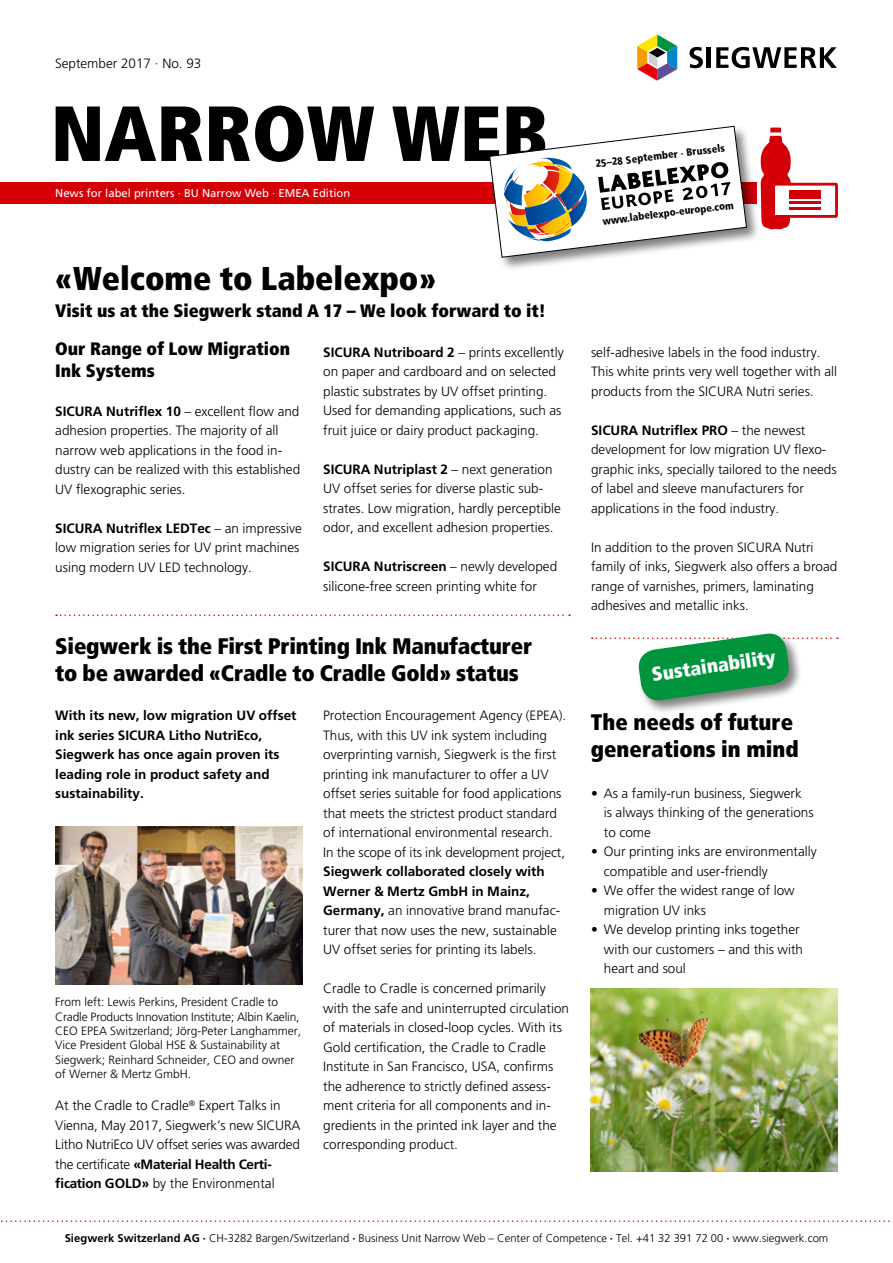
<style>
.page{position:relative;width:893px;height:1263px;background:#fff}
.page>*{position:absolute;margin:0;border:0;box-sizing:border-box;transform-origin:0 0}
.t1{font:900 condensed 78px "Frutiger";color:#000}
.t2{font:900 condensed 33px "Frutiger";color:#000}
.t3{font:900 condensed 22.5px "Frutiger";letter-spacing:-.01em;color:#000}
.t4{font:900 condensed 19.5px "Frutiger";color:#fff}
.t5{font:900 condensed 18px/21.6px "Frutiger";color:#000}
.t6{font:300 13.5px/19.5px "Frutiger";color:#000}
.t7{font:700 13.5px/19.5px "Frutiger";color:#000}
.t8{font:300 12px/14.4px "Frutiger";color:#000}
.t9{font:300 11.25px "Frutiger";color:#000}
.t10{font:11.25px "Frutiger";color:#fff}
.t11{font:900 condensed 10.5px "Frutiger";color:#000}
.s1{font-weight:700}
.s2{font-weight:300}
</style>
<div class="page">
<svg style="left:637px;top:34px;width:41px;height:47px"></svg>
<svg style="left:689px;top:47px;width:14px;height:21px"></svg>
<hr style="left:707px;top:47px;width:4px;height:21px;background:#000">
<svg style="left:716px;top:47px;width:121px;height:21px"></svg>
<div style="left:0;top:183px;width:757px;height:21px;background:#d50006"></div>
<svg style="left:1px;top:1220px;width:892px;height:2px"></svg>
<div style="left:772px;top:183px;width:66px;height:35px;border:3px solid #d50006"></div>
<div style="left:789px;top:191px;width:31px;height:8px;background:#d50006"></div>
<hr style="left:790px;top:201px;width:31px;height:3px;background:#d50006">
<hr style="left:790px;top:207px;width:31px;height:3px;background:#d50006">
<svg style="left:760px;top:128px;width:31px;height:102px"></svg>
<div style="left:637px;top:632px;width:166px;height:82px;background:#000;opacity:.5"></div>
<svg style="left:592px;top:632px;width:246px;height:71px"></svg>
<svg style="left:56px;top:614px;width:514px;height:2px"></svg>
<img style="left:56px;top:827px;width:246px;height:157px">
<img style="left:591px;top:989px;width:246px;height:182px">
<div style="left:488px;top:124px;width:272px;height:147px;background:#000;opacity:.5"></div>
<svg style="left:489px;top:126px;width:258px;height:132px"></svg>
<p class="t6" style="left:55px;top:53px;width:148px">September 2017 · No. 93</p>
<p class="t1" style="left:51px;top:86px;width:498px">NARROW WEB</p>
<p class="t10" style="left:55px;top:186px;width:297px">News for label printers · BU Narrow Web · EMEA Edition</p>
<p class="t2" style="left:55px;top:258px;width:382px">«Welcome to Labelexpo»</p>
<p class="t5" style="left:55px;top:300px;width:492px">Visit us at the Siegwerk stand A 17 – We look forward to it!</p>
<p class="t5" style="left:55px;top:338px;width:236px">Our Range of Low Migration<br>Ink Systems</p>
<p class="t6" style="left:55px;top:401px;width:246px"><span class="s1">SICURA Nutriflex 10</span> – excellent flow and adhesion properties. The majority of all narrow web applications in the food in&shy;dustry can be realized with this established UV flexographic series.</p>
<p class="t6" style="left:55px;top:518px;width:248px"><span class="s1">SICURA Nutriflex LEDTec</span> – an impressive low migration series for UV print machines using modern UV LED technology.</p>
<p class="t6" style="left:323px;top:342px;width:242px"><span class="s1">SICURA Nutriboard 2</span> – prints excellently on paper and cardboard and on selected plastic substrates by UV offset printing.<br>Used for demanding applications, such as fruit juice or dairy product packaging.</p>
<p class="t6" style="left:323px;top:459px;width:239px"><span class="s1">SICURA Nutriplast 2</span> – next generation UV offset series for diverse plastic sub&shy;strates. Low migration, hardly perceptible odor, and excellent adhesion properties.</p>
<p class="t6" style="left:323px;top:557px;width:236px"><span class="s1">SICURA Nutriscreen</span> – newly developed silicone-free screen printing white for</p>
<p class="t3" style="left:55px;top:632px;width:478px">Siegwerk is the First Printing Ink Manufacturer</p>
<p class="t3" style="left:55px;top:659px;width:465px">to be awarded «Cradle to Cradle Gold» status</p>
<p class="t7" style="left:55px;top:706px;width:243px">With its new, low migration UV offset</p>
<p class="t7" style="left:55px;top:725px;width:209px">ink series SICURA Litho NutriEco,</p>
<p class="t7" style="left:55px;top:745px;width:226px">Siegwerk has once again proven its leading role in product safety and</p>
<p class="t7" style="left:55px;top:784px;width:90px">sustainability.</p>
<p class="t6" style="left:323px;top:706px;width:245px">Protection Encouragement Agency (EPEA).<br>Thus, with this UV ink system including overprinting varnish, Siegwerk is the first printing ink manufacturer to offer a UV offset series suitable for food applications that meets the strictest product standard of international environmental research.</p>
<p class="t7" style="left:323px;top:842px;width:243px"><span class="s2">In the scope of its ink development project,<br></span>Siegwerk collaborated closely with<br>Werner &amp; Mertz GmbH in Mainz,</p>
<p class="t6" style="left:323px;top:901px;width:239px"><span class="s1">Germany,</span> an innovative brand manufac&shy;turer that now uses the new, sustainable<br>UV offset series for printing its labels.</p>
<p class="t6" style="left:323px;top:979px;width:247px">Cradle to Cradle is concerned primarily with the safe and uninterrupted circulation of materials in closed-loop cycles. With its Gold certification, the Cradle to Cradle</p>
<p class="t6" style="left:323px;top:1057px;width:235px">Institute in San Francisco, USA, confirms the adherence to strictly defined assess&shy;ment criteria for all components and in&shy;gredients in the printed ink layer and the corresponding product.</p>
<p class="t8" style="left:55px;top:995px;width:246px">From left: Lewis Perkins, President Cradle to<br>Cradle Products Innovation Institute; Albin Kaelin,</p>
<p class="t8" style="left:55px;top:1024px;width:248px">CEO EPEA Switzerland; Jörg-Peter Langhammer, Vice President Global HSE &amp; Sustainability at Siegwerk; Reinhard Schneider, CEO and owner of Werner &amp; Mertz GmbH.</p>
<p class="t6" style="left:55px;top:1096px;width:227px">At the Cradle to Cradle<sup>®</sup> Expert Talks in</p>
<p class="t6" style="left:55px;top:1115px;width:247px">Vienna, May 2017, Siegwerk’s new SICURA</p>
<p class="t6" style="left:55px;top:1135px;width:246px">Litho NutriEco UV offset series was awarded the certificate <span class="s1">«Material Health Certi&shy;fication GOLD»</span> by the Environmental</p>
<p class="t11" style="left:595px;top:157px;width:132px;rotate:-7deg">25–28 September · Brussels</p>
<p class="t11" style="left:602px;top:215px;width:133px;rotate:-7deg">www.labelexpo-europe.com</p>
<p class="t6" style="left:591px;top:342px;width:248px">self-adhesive labels in the food industry.<br>This white prints very well together with all products from the SICURA Nutri series.</p>
<p class="t7" style="left:591px;top:420px;width:216px">SICURA Nutriflex PRO <span class="s2">– the newest</span></p>
<p class="t6" style="left:591px;top:440px;width:237px">development for low migration UV flexo-</p>
<p class="t6" style="left:591px;top:459px;width:247px">graphic inks, specially tailored to the needs of label and sleeve manufacturers for</p>
<p class="t6" style="left:591px;top:498px;width:190px">applications in the food industry.</p>
<p class="t6" style="left:591px;top:537px;width:248px">In addition to the proven SICURA Nutri family of inks, Siegwerk also offers a broad range of varnishes, primers, laminating adhesives and metallic inks.</p>
<p class="t4" style="left:650px;top:663px;width:126px;rotate:-8deg">Sustainability</p>
<p class="t3" style="left:591px;top:708px;width:204px">The needs of future</p>
<p class="t3" style="left:591px;top:735px;width:210px">generations in mind</p>
<p class="t6" style="left:591px;top:784px;width:212px">• As a family-run business, Siegwerk</p>
<p class="t6" style="left:604px;top:803px;width:211px">is always thinking of the generations</p>
<p class="t6" style="left:604px;top:823px;width:49px">to come</p>
<p class="t6" style="left:591px;top:842px;width:227px">• Our printing inks are environmentally</p>
<p class="t6" style="left:604px;top:862px;width:165px">compatible and user-friendly</p>
<p class="t6" style="left:591px;top:881px;width:205px">• We offer the widest range of low</p>
<p class="t6" style="left:604px;top:901px;width:104px">migration UV inks</p>
<p class="t6" style="left:591px;top:920px;width:210px">• We develop printing inks together</p>
<p class="t6" style="left:604px;top:940px;width:201px">with our customers – and this with</p>
<p class="t6" style="left:604px;top:959px;width:84px">heart and soul</p>
<p class="t9" style="left:65px;top:1231px;width:765px"><span class="s1">Siegwerk Switzerland AG ·</span> CH-3282 Bargen/Switzerland <span class="s1">·</span> Business Unit Narrow Web – Center of Competence <span class="s1">·</span> Tel. +41 32 391 72 00 <span class="s1">·</span> www.siegwerk.com</p>
</div>
